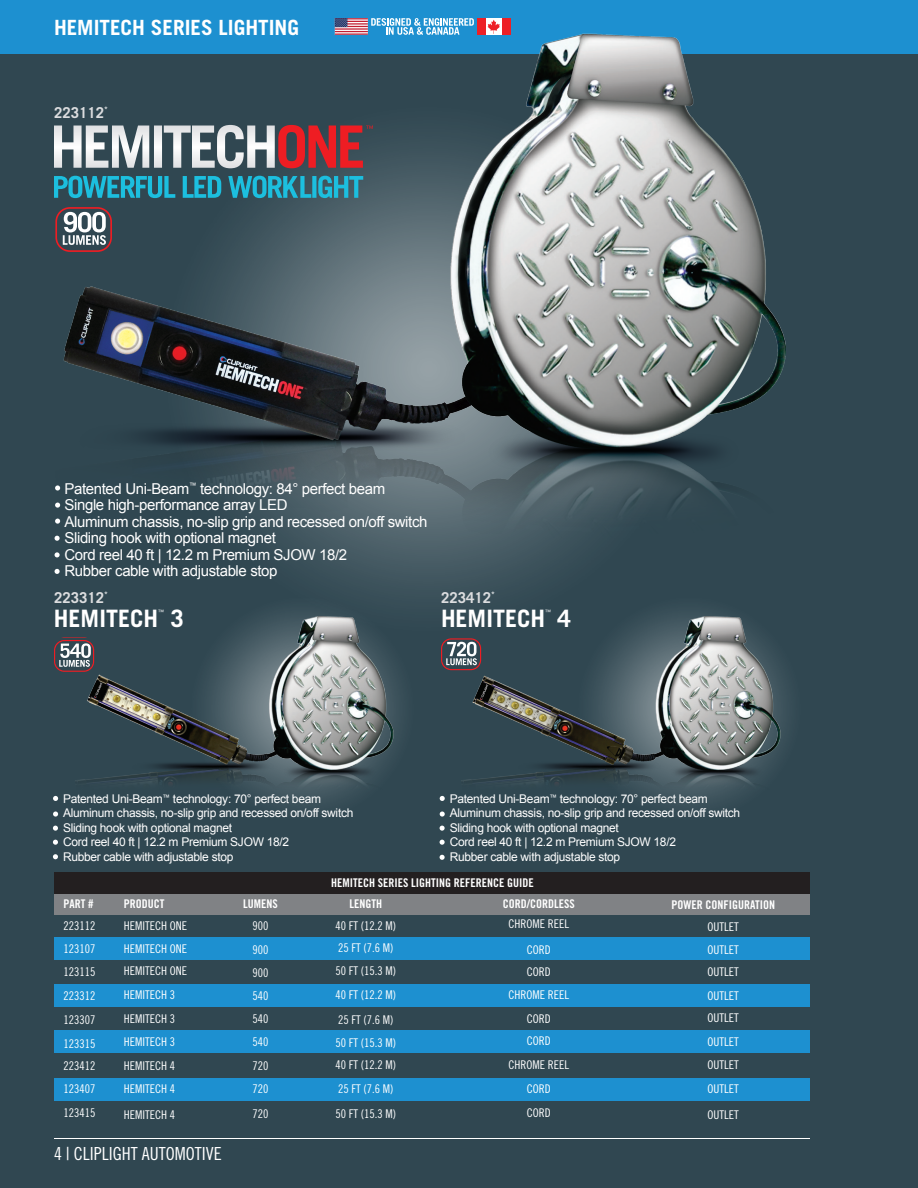
<style>
.page{position:relative;width:918px;height:1188px;background:#304751}
.page>*{position:absolute;margin:0;border:0;box-sizing:border-box;transform-origin:0 0}
.t1{font:700 24px "Trade Gothic";color:#fff}
.t2{font:700 21px "Trade Gothic";color:#fff}
.t3{font:18px "Trade Gothic Cond Eighteen";color:#fff}
.t4{font:15px "Arial";letter-spacing:-.025em;color:#fff}
.t5{font:700 15px "Trade Gothic";color:#dcdddf}
.t6{font:12px/22.8px "Trade Gothic Cond Eighteen";color:#fff}
.t7{font:12px "Arial";letter-spacing:-.025em;color:#fff}
.t8{font:12px "Trade Gothic Bold Cond Twenty";color:#fff}
.t9{font:6px "Trade Gothic Cond Eighteen";color:#fff}
</style>
<div class="page">
<hr style="left:54px;top:1138px;width:756px;height:1px;background:#fff">
<div style="left:0;top:0;width:918px;height:54px;background:#1d90d0"></div>
<img style="left:301px;top:558px;width:255px;height:39px">
<img style="left:457px;top:612px;width:329px;height:194px">
<img style="left:301px;top:586px;width:122px;height:11px">
<img style="left:54px;top:30px;width:732px;height:528px">
<svg style="left:54px;top:125px;width:319px;height:43px"></svg>
<img style="left:75px;top:612px;width:324px;height:194px">
<svg style="left:54px;top:176px;width:309px;height:22px"></svg>
<svg style="left:55px;top:207px;width:57px;height:45px"></svg>
<svg style="left:441px;top:638px;width:40px;height:32px"></svg>
<svg style="left:54px;top:637px;width:40px;height:35px"></svg>
<svg style="left:335px;top:19px;width:33px;height:14px"></svg>
<hr style="left:335px;top:18px;width:33px;height:1px;background:#c11f33">
<hr style="left:335px;top:21px;width:33px;height:1px;background:#c11f33">
<hr style="left:335px;top:23px;width:33px;height:2px;background:#c11f33">
<hr style="left:335px;top:26px;width:33px;height:1px;background:#c11f33">
<hr style="left:335px;top:28px;width:33px;height:2px;background:#c11f33">
<hr style="left:335px;top:31px;width:33px;height:1px;background:#c11f33">
<hr style="left:335px;top:33px;width:33px;height:2px;background:#c11f33">
<div style="left:335px;top:18px;width:12px;height:9px;background:#473d68"></div>
<svg style="left:335px;top:19px;width:12px;height:8px"></svg>
<svg style="left:371px;top:18px;width:103px;height:17px"></svg>
<div style="left:477px;top:18px;width:33px;height:17px;background:#fff"></div>
<div style="left:502px;top:18px;width:8px;height:17px;background:#ed2026"></div>
<svg style="left:488px;top:20px;width:12px;height:14px"></svg>
<div style="left:477px;top:18px;width:9px;height:17px;background:#ed2026"></div>
<svg style="left:55px;top:485px;width:5px;height:6px"></svg>
<svg style="left:55px;top:503px;width:5px;height:5px"></svg>
<svg style="left:55px;top:519px;width:5px;height:5px"></svg>
<svg style="left:55px;top:536px;width:5px;height:5px"></svg>
<svg style="left:55px;top:552px;width:5px;height:5px"></svg>
<svg style="left:55px;top:569px;width:5px;height:5px"></svg>
<svg style="left:53px;top:796px;width:5px;height:5px"></svg>
<svg style="left:53px;top:811px;width:5px;height:6px"></svg>
<svg style="left:53px;top:826px;width:5px;height:5px"></svg>
<svg style="left:53px;top:840px;width:5px;height:5px"></svg>
<svg style="left:53px;top:854px;width:5px;height:5px"></svg>
<svg style="left:440px;top:796px;width:5px;height:5px"></svg>
<svg style="left:440px;top:811px;width:5px;height:6px"></svg>
<svg style="left:440px;top:826px;width:5px;height:5px"></svg>
<svg style="left:440px;top:840px;width:5px;height:5px"></svg>
<svg style="left:440px;top:855px;width:5px;height:5px"></svg>
<div style="left:54px;top:894px;width:756px;height:20px;background:#808285"></div>
<div style="left:54px;top:937px;width:756px;height:23px;background:#1d90d0"></div>
<div style="left:54px;top:873px;width:756px;height:21px;background:#231f20"></div>
<div style="left:54px;top:984px;width:756px;height:23px;background:#1d90d0"></div>
<div style="left:54px;top:1030px;width:756px;height:23px;background:#1d90d0"></div>
<div style="left:54px;top:1078px;width:756px;height:23px;background:#1d90d0"></div>
<h2 class="t2" style="left:54px;top:15px;width:247px">HEMITECH SERIES LIGHTING</h2>
<p class="t5" style="left:54px;top:103px;width:55px">223112<sup>*</sup></p>
<p class="t4" style="left:64px;top:479px;width:322px">Patented Uni-Beam<sup>™</sup> technology: 84° perfect beam</p>
<p class="t4" style="left:64px;top:495px;width:225px">Single high-performance array LED</p>
<p class="t4" style="left:64px;top:512px;width:365px">Aluminum chassis, no-slip grip and recessed on/off switch</p>
<p class="t4" style="left:64px;top:528px;width:213px">Sliding hook with optional magnet</p>
<p class="t4" style="left:64px;top:545px;width:284px">Cord reel 40 ft | 12.2 m Premium SJOW 18/2</p>
<p class="t4" style="left:64px;top:561px;width:215px">Rubber cable with adjustable stop</p>
<p class="t5" style="left:54px;top:589px;width:55px">223312<sup>*</sup></p>
<p class="t5" style="left:441px;top:589px;width:55px">223412<sup>*</sup></p>
<p class="t1" style="left:54px;top:603px;width:106px">HEMITECH</p>
<p class="t1" style="left:558px;top:603px;width:15px">4</p>
<p class="t9" style="left:158px;top:608px;width:8px">™</p>
<p class="t1" style="left:171px;top:603px;width:15px">3</p>
<p class="t1" style="left:441px;top:603px;width:106px">HEMITECH</p>
<p class="t9" style="left:545px;top:608px;width:8px">™</p>
<p class="t7" style="left:63px;top:791px;width:260px">Patented Uni-Beam<sup>™</sup> technology: 70° perfect beam</p>
<p class="t7" style="left:63px;top:805px;width:292px">Aluminum chassis, no-slip grip and recessed on/off switch</p>
<p class="t7" style="left:63px;top:820px;width:171px">Sliding hook with optional magnet</p>
<p class="t7" style="left:63px;top:834px;width:228px">Cord reel 40 ft | 12.2 m Premium SJOW 18/2</p>
<p class="t7" style="left:63px;top:849px;width:172px">Rubber cable with adjustable stop</p>
<p class="t8" style="left:331px;top:875px;width:204px">HEMITECH SERIES LIGHTING REFERENCE GUIDE</p>
<p class="t7" style="left:450px;top:791px;width:260px">Patented Uni-Beam<sup>™</sup> technology: 70° perfect beam</p>
<p class="t7" style="left:450px;top:805px;width:292px">Aluminum chassis, no-slip grip and recessed on/off switch</p>
<p class="t7" style="left:450px;top:820px;width:171px">Sliding hook with optional magnet</p>
<p class="t7" style="left:450px;top:834px;width:228px">Cord reel 40 ft | 12.2 m Premium SJOW 18/2</p>
<p class="t7" style="left:450px;top:849px;width:172px">Rubber cable with adjustable stop</p>
<p class="t8" style="left:63px;top:897px;width:31px">PART #</p>
<p class="t6" style="left:63px;top:914px;width:33px">223112</p>
<p class="t6" style="left:63px;top:937px;width:33px">123107</p>
<p class="t6" style="left:63px;top:960px;width:33px">123115</p>
<p class="t6" style="left:63px;top:984px;width:33px">223312</p>
<p class="t6" style="left:63px;top:1008px;width:33px">123307</p>
<p class="t6" style="left:63px;top:1032px;width:33px">123315</p>
<p class="t6" style="left:63px;top:1054px;width:33px">223412</p>
<p class="t6" style="left:63px;top:1077px;width:33px">123407</p>
<p class="t6" style="left:63px;top:1101px;width:33px">123415</p>
<p class="t8" style="left:124px;top:897px;width:42px">PRODUCT</p>
<p class="t6" style="left:124px;top:914px;width:65px">HEMITECH ONE</p>
<p class="t6" style="left:124px;top:937px;width:65px">HEMITECH ONE</p>
<p class="t6" style="left:124px;top:960px;width:65px">HEMITECH ONE</p>
<p class="t6" style="left:124px;top:984px;width:53px">HEMITECH 3</p>
<p class="t6" style="left:124px;top:1008px;width:53px">HEMITECH 3</p>
<p class="t6" style="left:124px;top:1030px;width:53px">HEMITECH 3</p>
<p class="t6" style="left:124px;top:1054px;width:53px">HEMITECH 4</p>
<p class="t6" style="left:124px;top:1077px;width:53px">HEMITECH 4</p>
<p class="t6" style="left:124px;top:1103px;width:53px">HEMITECH 4</p>
<p class="t3" style="left:54px;top:1143px;width:169px">4 | CLIPLIGHT AUTOMOTIVE</p>
<p class="t8" style="left:243px;top:897px;width:36px">LUMENS</p>
<p class="t6" style="left:252px;top:914px;width:17px">900</p>
<p class="t6" style="left:252px;top:938px;width:17px">900</p>
<p class="t6" style="left:252px;top:961px;width:17px">900<br>540</p>
<p class="t6" style="left:252px;top:1007px;width:17px">540</p>
<p class="t6" style="left:252px;top:1030px;width:17px">540</p>
<p class="t6" style="left:252px;top:1054px;width:17px">720</p>
<p class="t6" style="left:252px;top:1077px;width:17px">720</p>
<p class="t6" style="left:252px;top:1103px;width:17px">720</p>
<p class="t8" style="left:350px;top:896px;width:34px">LENGTH</p>
<p class="t6" style="left:336px;top:914px;width:62px">40 FT (12.2 M)</p>
<p class="t6" style="left:336px;top:937px;width:62px">25 FT (7.6 M)<br>50 FT (15.3 M)</p>
<p class="t6" style="left:336px;top:983px;width:62px">40 FT (12.2 M)</p>
<p class="t6" style="left:338px;top:1008px;width:57px">25 FT (7.6 M)</p>
<p class="t6" style="left:336px;top:1031px;width:62px">50 FT (15.3 M)</p>
<p class="t6" style="left:336px;top:1053px;width:62px">40 FT (12.2 M)</p>
<p class="t6" style="left:338px;top:1078px;width:57px">25 FT (7.6 M)</p>
<p class="t6" style="left:336px;top:1102px;width:62px">50 FT (15.3 M)</p>
<p class="t8" style="left:503px;top:896px;width:73px">CORD/CORDLESS</p>
<p class="t6" style="left:509px;top:912px;width:62px">CHROME REEL</p>
<p class="t6" style="left:527px;top:938px;width:25px">CORD</p>
<p class="t6" style="left:527px;top:960px;width:25px">CORD</p>
<p class="t6" style="left:509px;top:984px;width:62px">CHROME REEL</p>
<p class="t6" style="left:527px;top:1007px;width:25px">CORD</p>
<p class="t6" style="left:527px;top:1029px;width:25px">CORD</p>
<p class="t6" style="left:509px;top:1053px;width:62px">CHROME REEL</p>
<p class="t6" style="left:527px;top:1077px;width:25px">CORD</p>
<p class="t6" style="left:527px;top:1101px;width:25px">CORD</p>
<p class="t8" style="left:672px;top:897px;width:105px">POWER CONFIGURATION</p>
<p class="t6" style="left:708px;top:915px;width:33px">OUTLET</p>
<p class="t6" style="left:708px;top:938px;width:33px">OUTLET</p>
<p class="t6" style="left:708px;top:960px;width:33px">OUTLET</p>
<p class="t6" style="left:708px;top:984px;width:33px">OUTLET</p>
<p class="t6" style="left:708px;top:1006px;width:33px">OUTLET</p>
<p class="t6" style="left:708px;top:1030px;width:33px">OUTLET</p>
<p class="t6" style="left:708px;top:1053px;width:33px">OUTLET</p>
<p class="t6" style="left:708px;top:1077px;width:33px">OUTLET</p>
<p class="t6" style="left:708px;top:1103px;width:33px">OUTLET</p>
</div>
